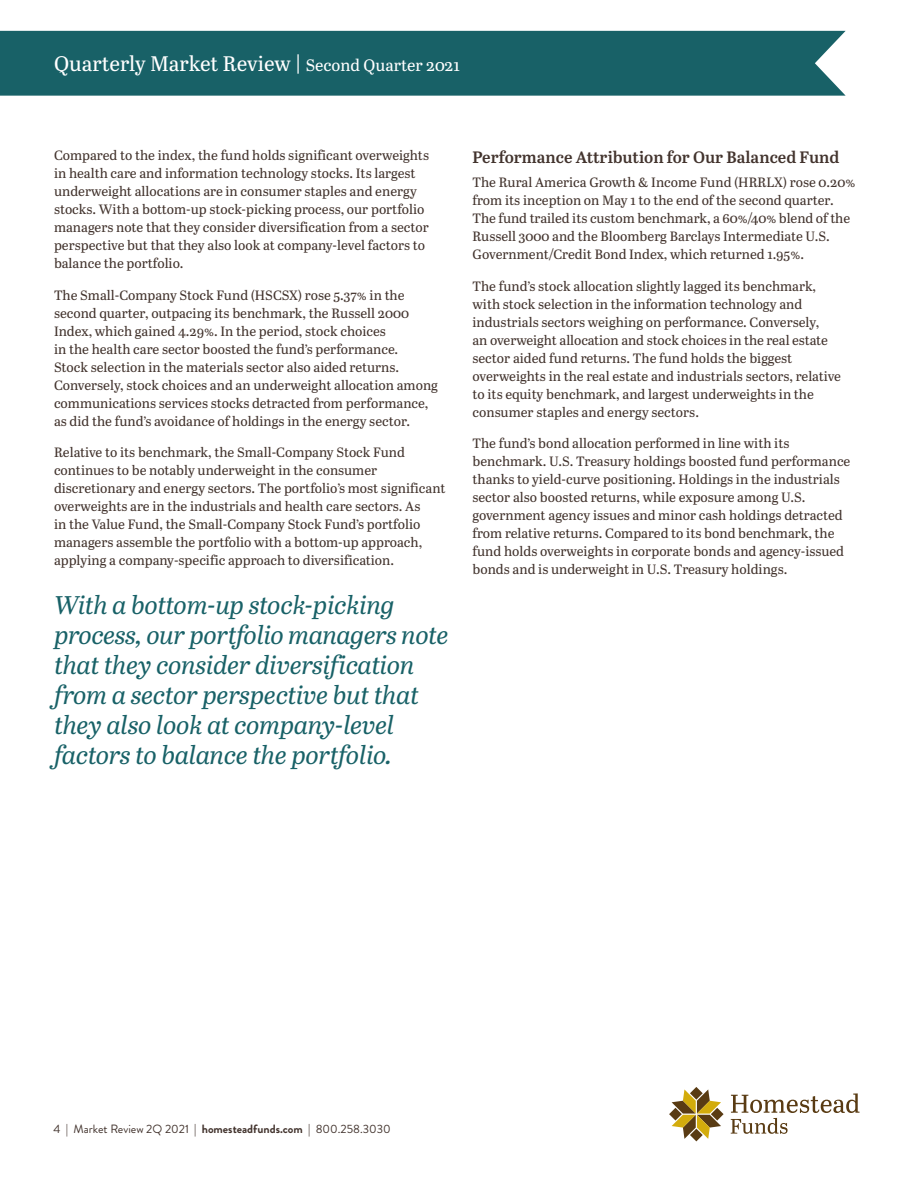
<style>
.page{position:relative;width:918px;height:1188px;background:#fff}
.page>*{position:absolute;margin:0;border:0;box-sizing:border-box;transform-origin:0 0}
.Callout_Green{font:italic 25.5px/30px "Abril Text";letter-spacing:-.015em;color:#186167}
.t1{font:21px "Abril Text";letter-spacing:-.005em;color:#fff}
.Subhead_Brown_11{font:600 16.5px "Abril Text";color:#42332d}
.Body_text{font:13.5px/18px "Abril Text";color:#42332d}
.t2{font:12px "Brandon Grotesque";color:#42332d}
.s1{font-size:16.5px}
.s2{font-weight:500}
.s3{font-weight:700}
</style>
<div class="page">
<div style="left:0;top:31px;width:846px;height:65px;background:#186167"></div>
<svg style="left:731px;top:1093px;width:129px;height:41px"></svg>
<svg style="left:669px;top:1087px;width:55px;height:54px"></svg>
<h2 class="t1" style="left:54px;top:49px;width:407px">Quarterly Market Review | <span class="s1">Second Quarter 2021</span></h2>
<p class="Body_text" style="left:54px;top:146px;width:377px">Compared to the index, the fund holds significant overweights in health care and information technology stocks. Its largest underweight allocations are in consumer staples and energy stocks. With a bottom-up stock-picking process, our portfolio managers note that they consider diversification from a sector perspective but that they also look at company-level factors to balance the portfolio.</p>
<p class="Body_text" style="left:54px;top:285px;width:386px">The Small-Company Stock Fund (HSCSX) rose 5.37% in the second quarter, outpacing its benchmark, the Russell 2000<br>Index, which gained 4.29%. In the period, stock choices<br>in the health care sector boosted the fund’s performance.<br>Stock selection in the materials sector also aided returns.<br>Conversely, stock choices and an underweight allocation among communications services stocks detracted from performance, as did the fund’s avoidance of holdings in the energy sector.</p>
<p class="Body_text" style="left:54px;top:443px;width:393px">Relative to its benchmark, the Small-Company Stock Fund continues to be notably underweight in the consumer discretionary and energy sectors. The portfolio’s most significant overweights are in the industrials and health care sectors. As<br>in the Value Fund, the Small-Company Stock Fund’s portfolio managers assemble the portfolio with a bottom-up approach, applying a company-specific approach to diversification.</p>
<p class="Callout_Green" style="left:55px;top:589px;width:396px">With a bottom-up stock-picking process, our portfolio managers note that they consider diversification from a sector perspective but that they also look at company-level factors to balance the portfolio.</p>
<p class="Subhead_Brown_11" style="left:472px;top:145px;width:369px">Performance Attribution for Our Balanced Fund</p>
<p class="Body_text" style="left:472px;top:173px;width:384px">The Rural America Growth &amp; Income Fund (HRRLX) rose 0.20% from its inception on May 1 to the end of the second quarter.<br>The fund trailed its custom benchmark, a 60%/40% blend of the Russell 3000 and the Bloomberg Barclays Intermediate U.S.<br>Government/Credit Bond Index, which returned 1.95%.</p>
<p class="Body_text" style="left:472px;top:276px;width:370px">The fund’s stock allocation slightly lagged its benchmark, with stock selection in the information technology and industrials sectors weighing on performance. Conversely,<br>an overweight allocation and stock choices in the real estate sector aided fund returns. The fund holds the biggest overweights in the real estate and industrials sectors, relative to its equity benchmark, and largest underweights in the consumer staples and energy sectors.</p>
<p class="Body_text" style="left:472px;top:434px;width:379px">The fund’s bond allocation performed in line with its benchmark. U.S. Treasury holdings boosted fund performance thanks to yield-curve positioning. Holdings in the industrials sector also boosted returns, while exposure among U.S. government agency issues and minor cash holdings detracted from relative returns. Compared to its bond benchmark, the fund holds overweights in corporate bonds and agency-issued bonds and is underweight in U.S. Treasury holdings.</p>
<p class="t2" style="left:53px;top:1121px;width:339px">4 | Market Review 2Q 2021 <span class="s2">|</span> <span class="s3">homesteadfunds.com</span> <span class="s2">|</span> 800.258.3030</p>
</div>
